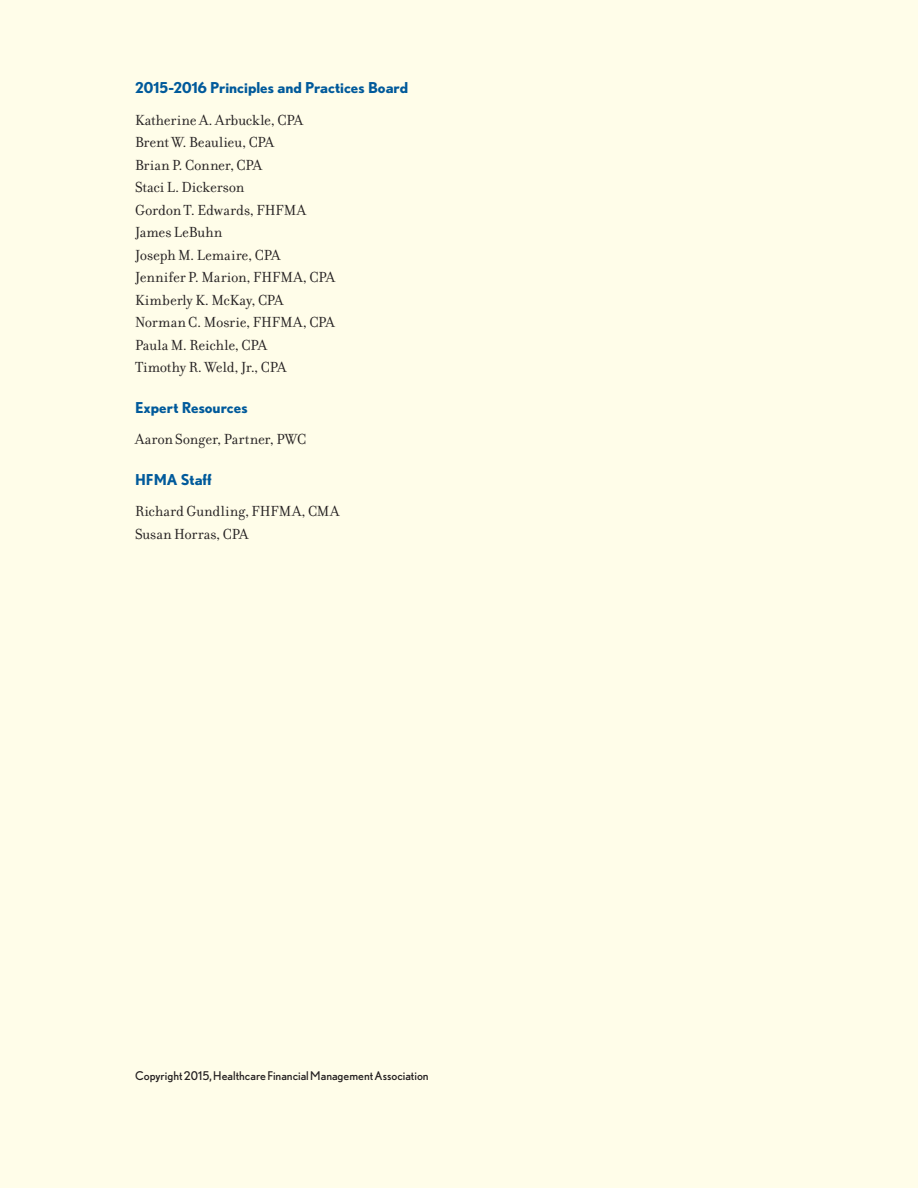
<style>
.page{position:relative;width:918px;height:1188px;background:#fffde9}
.page>*{position:absolute;margin:0;border:0;box-sizing:border-box;transform-origin:0 0}
.t1{font:15.75px/22.5px "Filosofia Regular Lining";letter-spacing:-.005em;color:#231f20}
.t2{font:700 15px "Nobel";color:#005a9b}
.t3{font:12px "Nobel";color:#231f20}
</style>
<div class="page">
<p class="t2" style="left:135px;top:79px;width:275px">2015-2016 Principles and Practices Board</p>
<p class="t1" style="left:135px;top:109px;width:202px">Katherine A. Arbuckle, CPA<br>Brent W. Beaulieu, CPA<br>Brian P. Conner, CPA<br>Staci L. Dickerson<br>Gordon T. Edwards, FHFMA<br>James LeBuhn<br>Joseph M. Lemaire, CPA<br>Jennifer P. Marion, FHFMA, CPA<br>Kimberly K. McKay, CPA<br>Norman C. Mosrie, FHFMA, CPA<br>Paula M. Reichle, CPA<br>Timothy R. Weld, Jr., CPA</p>
<p class="t2" style="left:135px;top:398px;width:114px">Expert Resources</p>
<p class="t1" style="left:135px;top:428px;width:173px">Aaron Songer, Partner, PWC</p>
<p class="t2" style="left:135px;top:470px;width:78px">HFMA Staff</p>
<p class="t1" style="left:135px;top:500px;width:206px">Richard Gundling, FHFMA, CMA<br>Susan Horras, CPA</p>
<p class="t3" style="left:135px;top:1069px;width:295px">Copyright 2015, Healthcare Financial Management Association</p>
</div>
